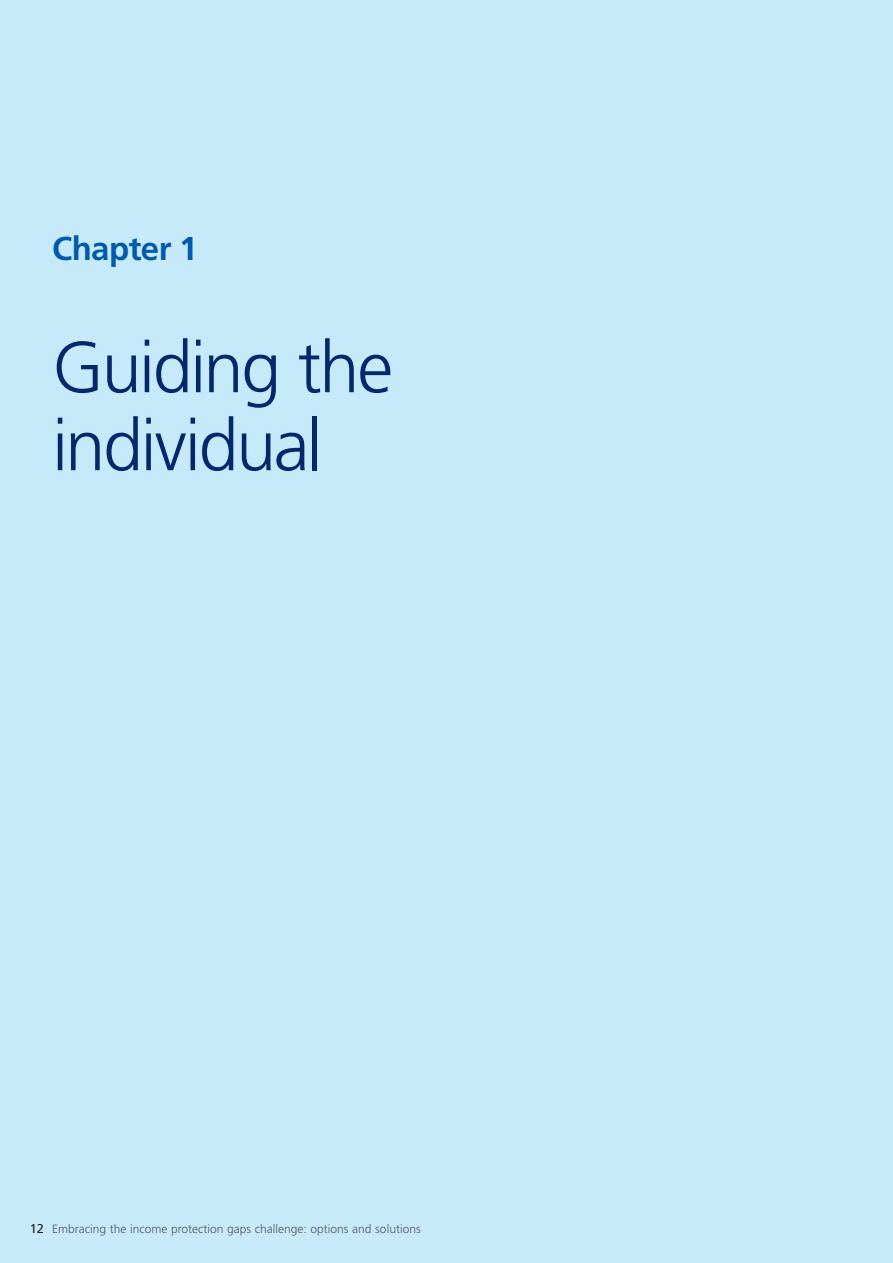
<style>
.page{position:relative;width:893px;height:1263px;background:#c6eafa}
.page>*{position:absolute;margin:0;border:0;box-sizing:border-box;transform-origin:0 0}
.t1{font:300 72px/78px "Frutiger LT Std";letter-spacing:-.035em;color:#04286b}
.t2{font:700 33px "Frutiger LT Std";letter-spacing:-.015em;color:#015aaa}
.t3{font:300 12px "Frutiger LT Std";color:#57585a}
.s1{font-weight:400;font-size:12.75px;color:#231f20}
</style>
<div class="page">
<h2 class="t2" style="left:52px;top:229px;width:147px">Chapter 1</h2>
<h1 class="t1" style="left:52px;top:329px;width:343px">Guiding the individual</h1>
<p class="t3" style="left:30px;top:1222px;width:392px"><span class="s1">12</span> Embracing the income protection gaps challenge: options and solutions</p>
</div>
